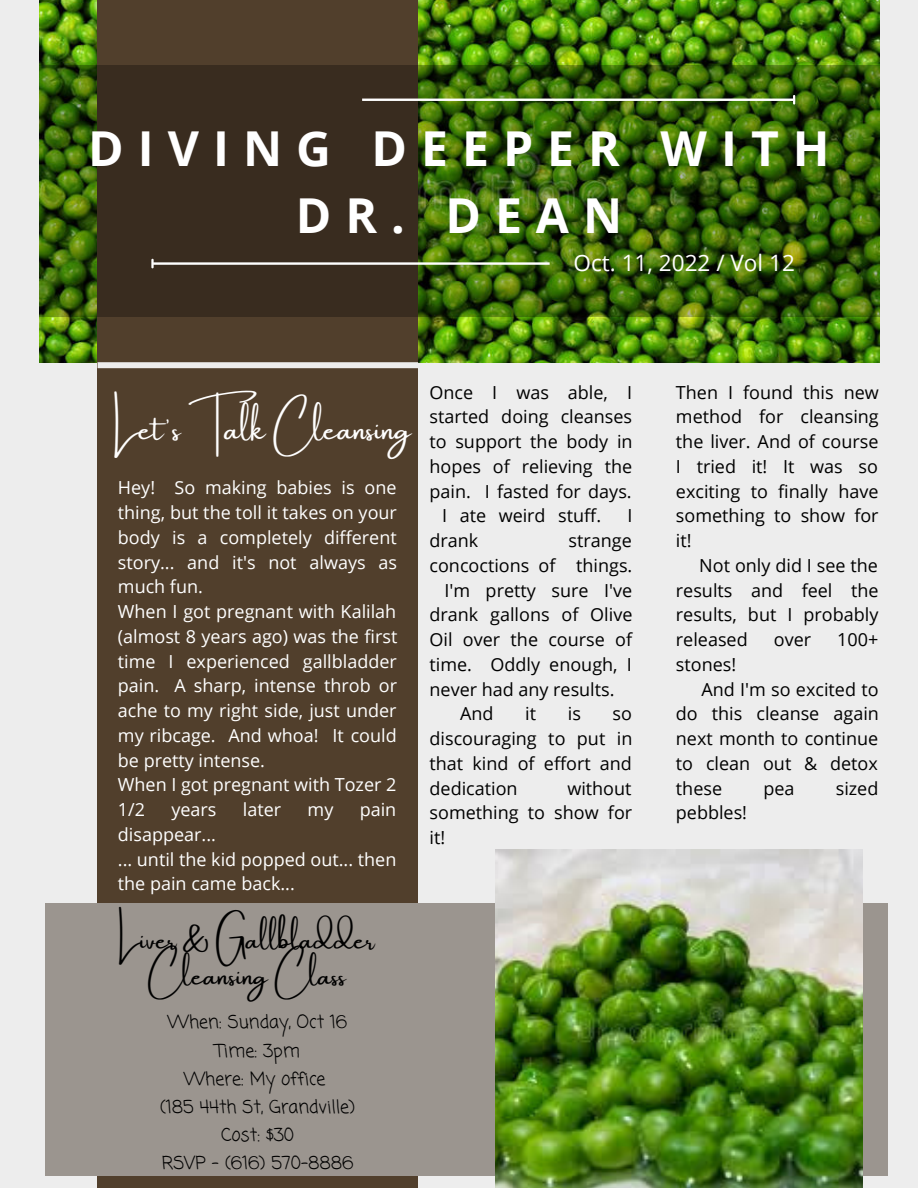
<style>
.page{position:relative;width:918px;height:1188px;background:#ededed}
.page>*{position:absolute;margin:0;border:0;box-sizing:border-box;transform-origin:0 0}
.t1{font:700 48.15px/66.3px "Open Sans";letter-spacing:.29em;color:#fff;text-align:center}
.t2{font:30.45px "Amsterdam One";color:#fff}
.t3{font:26.55px/36px "Amsterdam One";color:#000;text-align:center}
.t4{font:22.5px "Open Sans";color:#fff}
.t5{font:18px/24.8px "Open Sans";color:#000;text-align:justify}
.t6{font:18px/24.8px "Open Sans";color:#fff}
.t7{font:18px/28.2px "Coming Soon";color:#000;text-align:center}
</style>
<div class="page">
<img style="left:39px;top:0;width:840px;height:362px">
<div style="left:98px;top:0;width:320px;height:1188px;background:#513f2c"></div>
<svg style="left:39px;top:65px;width:840px;height:252px;background:#374912"></svg>
<hr style="left:362px;top:99px;width:432px;height:2px;background:#fff">
<svg style="left:793px;top:95px;width:2px;height:10px"></svg>
<hr style="left:153px;top:262px;width:397px;height:3px;background:#fff">
<svg style="left:151px;top:259px;width:3px;height:9px"></svg>
<div style="left:98px;top:362px;width:320px;height:6px;background:#ededed"></div>
<div style="left:46px;top:903px;width:842px;height:273px;background:#9b958f"></div>
<img style="left:495px;top:850px;width:367px;height:338px">
<h1 class="t1" style="left:88px;top:115px;width:743px">DIVING DEEPER WITH<br>DR. DEAN</h1>
<p class="t4" style="left:574px;top:247px;width:223px">Oct. 11, 2022 / Vol 12</p>
<h2 class="t2" style="left:115px;top:412px;width:298px">Let's Talk Cleansing</h2>
<p class="t6" style="left:118px;top:475px;width:281px">Hey! So making babies is one thing, but the toll it takes on your body is a completely different story... and it's not always as much fun.<br>When I got pregnant with Kalilah (almost 8 years ago) was the first time I experienced gallbladder pain. A sharp, intense throb or ache to my right side, just under my ribcage. And whoa! It could be pretty intense.<br>When I got pregnant with Tozer 2<br>1/2</p>
<p class="t6" style="left:171px;top:797px;width:47px">years</p>
<p class="t6" style="left:243px;top:797px;width:40px">later</p>
<p class="t6" style="left:308px;top:797px;width:27px">my</p>
<p class="t6" style="left:360px;top:797px;width:38px">pain</p>
<p class="t6" style="left:118px;top:821px;width:280px">disappear...<br>... until the kid popped out... then the pain came back...</p>
<h3 class="t3" style="left:119px;top:923px;width:257px">Liver &amp; Gallbladder<br>Cleansing Class</h3>
<p class="t7" style="left:160px;top:1010px;width:197px">When: Sunday, Oct 16<br>Time: 3pm<br>Where: My office<br>(185 44th St, Grandville)<br>Cost: $30<br>RSVP - (616) 570-8886</p>
<p class="t5" style="left:430px;top:379px;width:204px">Once I was able, I</p>
<p class="t5" style="left:430px;top:404px;width:204px">started doing cleanses</p>
<p class="t5" style="left:430px;top:429px;width:205px">to support the body in</p>
<p class="t5" style="left:430px;top:454px;width:204px">hopes of relieving the</p>
<p class="t5" style="left:430px;top:478px;width:204px">pain. I fasted for days.</p>
<p class="t5" style="left:442px;top:503px;width:161px">I ate weird stuff.</p>
<p class="t5" style="left:627px;top:503px;width:7px">I</p>
<p class="t5" style="left:430px;top:528px;width:50px">drank</p>
<p class="t5" style="left:569px;top:528px;width:65px">strange</p>
<p class="t5" style="left:430px;top:553px;width:204px">concoctions of things.</p>
<p class="t5" style="left:444px;top:577px;width:189px">I'm pretty sure I've</p>
<p class="t5" style="left:430px;top:602px;width:204px">drank gallons of Olive</p>
<p class="t5" style="left:430px;top:627px;width:204px">Oil over the course of</p>
<p class="t5" style="left:430px;top:652px;width:204px">time. Oddly enough, I</p>
<p class="t5" style="left:430px;top:676px;width:187px">never had any results.</p>
<p class="t5" style="left:460px;top:701px;width:35px">And</p>
<p class="t5" style="left:525px;top:701px;width:12px">it</p>
<p class="t5" style="left:568px;top:701px;width:15px">is</p>
<p class="t5" style="left:430px;top:701px;width:204px;text-indent:183px">so discouraging to put in that kind of effort and dedication</p>
<p class="t5" style="left:430px;top:775px;width:204px;text-indent:138px">without something to show for it!</p>
<p class="t5" style="left:676px;top:379px;width:205px">Then I found this new method for cleansing the liver. And of course I tried it! It was so exciting to finally have something to show for it!</p>
<p class="t5" style="left:676px;top:553px;width:204px;text-indent:23px">Not only did I see the results and feel the results, but I probably released</p>
<p class="t5" style="left:774px;top:627px;width:39px">over</p>
<p class="t5" style="left:837px;top:627px;width:43px">100+</p>
<p class="t5" style="left:676px;top:652px;width:62px">stones!</p>
<p class="t5" style="left:702px;top:676px;width:178px">And I'm so excited to</p>
<p class="t5" style="left:676px;top:701px;width:204px">do this cleanse again</p>
<p class="t5" style="left:676px;top:726px;width:204px">next month to continue</p>
<p class="t5" style="left:676px;top:751px;width:204px">to clean out &amp; detox</p>
<p class="t5" style="left:676px;top:775px;width:48px">these</p>
<p class="t5" style="left:763px;top:775px;width:33px">pea</p>
<p class="t5" style="left:836px;top:775px;width:44px">sized</p>
<p class="t5" style="left:676px;top:800px;width:73px">pebbles!</p>
</div>
